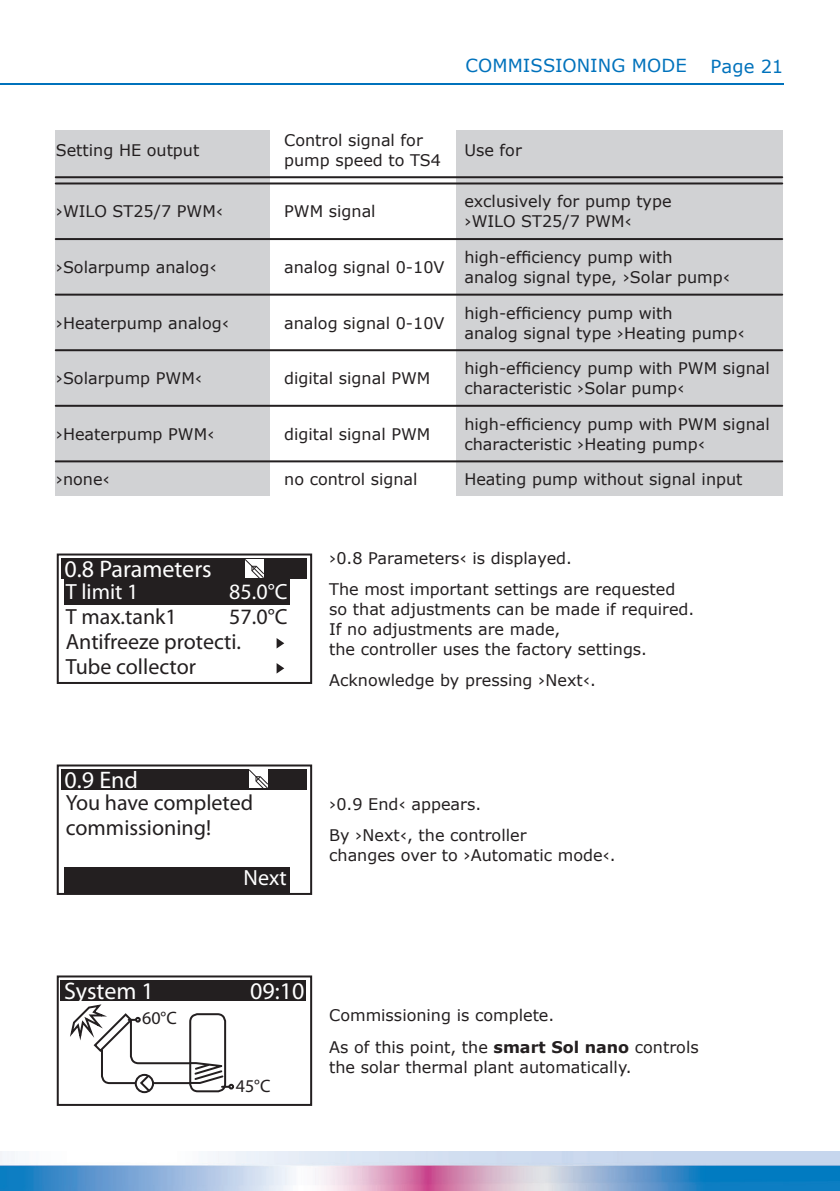
<style>
.page{position:relative;width:840px;height:1191px;background:#fff}
.page>*{position:absolute;margin:0;border:0;box-sizing:border-box;transform-origin:0 0}
.t1{font:24px "Myriad Pro";color:#fff}
.t2{font:22px/25px "Myriad Pro";color:#231f20}
.t3{font:22px "Myriad Pro";color:#fff}
.t4{font:18px "Verdana";letter-spacing:.005em;color:#0072bc}
.t5{font:18px "Myriad Pro";color:#231f20}
.t6{font:16px/20px "Verdana";color:#231f20}
.s1{font-weight:700}
</style>
<div class="page">
<hr style="left:0;top:84px;width:782px;height:1px;background:#0072bc">
<img style="left:0;top:1151px;width:839px;height:40px">
<div style="left:56px;top:130px;width:214px;height:366px;background:#d1d2d4"></div>
<div style="left:455px;top:130px;width:326px;height:366px;background:#d1d2d4"></div>
<hr style="left:56px;top:460px;width:725px;height:2px;background:#231f20">
<hr style="left:56px;top:405px;width:725px;height:2px;background:#231f20">
<hr style="left:56px;top:349px;width:725px;height:2px;background:#231f20">
<hr style="left:56px;top:294px;width:725px;height:2px;background:#231f20">
<hr style="left:56px;top:238px;width:725px;height:2px;background:#231f20">
<hr style="left:56px;top:182px;width:725px;height:2px;background:#231f20">
<hr style="left:56px;top:176px;width:725px;height:2px;background:#231f20">
<div style="left:57px;top:553px;width:255px;height:131px;border:2px solid #231f20"></div>
<div style="left:64px;top:578px;width:226px;height:27px;background:#231f20"></div>
<div style="left:61px;top:558px;width:245px;height:21px;background:#231f20"></div>
<svg style="left:276px;top:663px;width:8px;height:10px"></svg>
<svg style="left:276px;top:638px;width:8px;height:10px"></svg>
<svg style="left:245px;top:559px;width:19px;height:19px"></svg>
<svg style="left:56px;top:975px;width:257px;height:131px"></svg>
<div style="left:57px;top:764px;width:255px;height:131px;border:2px solid #231f20"></div>
<div style="left:64px;top:867px;width:226px;height:26px;background:#231f20"></div>
<div style="left:61px;top:769px;width:245px;height:21px;background:#231f20"></div>
<svg style="left:249px;top:769px;width:19px;height:19px"></svg>
<p class="t4" style="left:465px;top:53px;width:222px">COMMISSIONING MODE</p>
<p class="t6" style="left:284px;top:130px;width:158px">Control signal for pump speed to TS4</p>
<p class="t6" style="left:56px;top:140px;width:145px">Setting HE output</p>
<p class="t6" style="left:464px;top:140px;width:59px">Use for</p>
<p class="t6" style="left:56px;top:201px;width:169px">›WILO ST25/7 PWM‹</p>
<p class="t6" style="left:464px;top:191px;width:209px">exclusively for pump type ›WILO ST25/7 PWM‹</p>
<p class="t6" style="left:284px;top:201px;width:93px">PWM signal</p>
<p class="t4" style="left:710px;top:54px;width:74px">Page 21</p>
<p class="t6" style="left:56px;top:257px;width:162px">›Solarpump analog‹</p>
<p class="t6" style="left:464px;top:247px;width:267px">high-efficiency pump with analog signal type, ›Solar pump‹</p>
<p class="t6" style="left:284px;top:257px;width:162px">analog signal 0-10V</p>
<p class="t6" style="left:56px;top:312px;width:175px">›Heaterpump analog‹</p>
<p class="t6" style="left:464px;top:302px;width:282px">high-efficiency pump with<br>analog signal type ›Heating pump‹</p>
<p class="t6" style="left:284px;top:312px;width:162px">analog signal 0-10V</p>
<p class="t6" style="left:56px;top:368px;width:148px">›Solarpump PWM‹</p>
<p class="t6" style="left:464px;top:358px;width:307px">high-efficiency pump with PWM signal characteristic ›Solar pump‹</p>
<p class="t6" style="left:284px;top:368px;width:148px">digital signal PWM</p>
<p class="t6" style="left:56px;top:424px;width:160px">›Heaterpump PWM‹</p>
<p class="t6" style="left:464px;top:414px;width:307px">high-efficiency pump with PWM signal characteristic ›Heating pump‹</p>
<p class="t6" style="left:284px;top:424px;width:148px">digital signal PWM</p>
<p class="t6" style="left:56px;top:469px;width:56px">›none‹</p>
<p class="t6" style="left:284px;top:469px;width:135px">no control signal</p>
<p class="t6" style="left:464px;top:469px;width:279px">Heating pump without signal input</p>
<h1 class="t1" style="left:65px;top:554px;width:148px">0.8 Parameters</h1>
<h2 class="t3" style="left:66px;top:578px;width:74px">T limit 1</h2>
<h2 class="t2" style="left:66px;top:604px;width:177px">T max.tank1<br>Antifreeze protecti.<br>Tube collector</h2>
<h2 class="t3" style="left:229px;top:578px;width:60px">85.0°C</h2>
<h2 class="t2" style="left:229px;top:604px;width:60px">57.0°C</h2>
<h1 class="t1" style="left:65px;top:765px;width:75px">0.9 End</h1>
<h2 class="t2" style="left:66px;top:790px;width:189px">You have completed commissioning!</h2>
<h2 class="t3" style="left:243px;top:864px;width:45px">Next</h2>
<p class="t6" style="left:329px;top:542px;width:347px;line-height:31.4px">›0.8 Parameters‹ is displayed.<br>The most important settings are requested</p>
<p class="t6" style="left:329px;top:599px;width:366px">so that adjustments can be made if required.<br>If no adjustments are made,<br>the controller uses the factory settings.</p>
<p class="t6" style="left:329px;top:670px;width:268px">Acknowledge by pressing ›Next‹.</p>
<p class="t6" style="left:329px;top:788px;width:199px;line-height:31.4px">›0.9 End‹ appears.<br>By ›Next‹, the controller</p>
<p class="t6" style="left:329px;top:845px;width:288px">changes over to ›Automatic mode‹.</p>
<h1 class="t1" style="left:64px;top:976px;width:91px">System 1</h1>
<h1 class="t1" style="left:250px;top:976px;width:56px">09:10</h1>
<p class="t5" style="left:142px;top:1007px;width:36px">60°C</p>
<p class="t5" style="left:236px;top:1075px;width:36px">45°C</p>
<p class="t6" style="left:329px;top:999px;width:371px;line-height:31.4px">Commissioning is complete.<br>As of this point, the <span class="s1">smart Sol nano</span> controls</p>
<p class="t6" style="left:329px;top:1056px;width:304px">the solar thermal plant automatically.</p>
</div>
